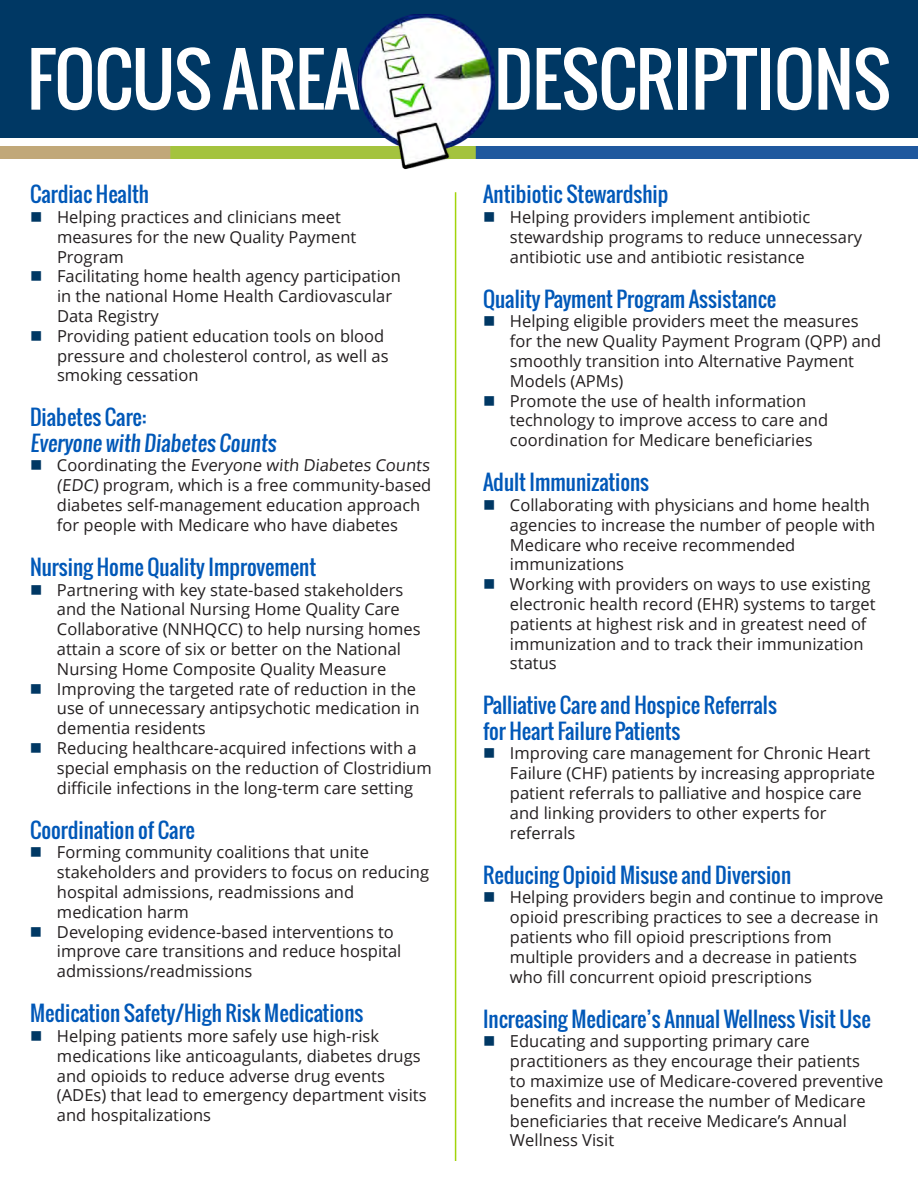
<style>
.page{position:relative;width:918px;height:1188px;background:#fff}
.page>*{position:absolute;margin:0;border:0;box-sizing:border-box;transform-origin:0 0}
.t1{font:70.5px "Oswald";letter-spacing:-.01em;color:#fff}
.t2{font:21px/25.2px "Oswald";color:#0058b8}
.t3{font:16.5px/19.8px "Open Sans";color:#231f20}
.s1{color:#003864}
</style>
<div class="page">
<div style="left:0;top:0;width:918px;height:138px;background:#003864"></div>
<img style="left:0;top:146px;width:918px;height:13px">
<img style="left:354px;top:15px;width:140px;height:155px">
<hr style="left:455px;top:192px;width:1px;height:969px;background:#a2d40a">
<h1 class="t1" style="left:27px;top:26px;width:334px">FOCUS AREA</h1>
<h1 class="t1" style="left:494px;top:26px;width:398px">DESCRIPTIONS</h1>
<p class="t2" style="left:30px;top:181px;width:121px">Cardiac Health</p>
<p class="t3" style="left:57px;top:207px;width:301px;text-indent:-27px"><span class="s1">■</span> Helping practices and clinicians meet measures for the new Quality Payment<br>Program</p>
<p class="t3" style="left:57px;top:266px;width:345px;text-indent:-27px"><span class="s1">■</span> Facilitating home health agency participation in the national Home Health Cardiovascular<br>Data Registry</p>
<p class="t3" style="left:57px;top:325px;width:333px;text-indent:-27px"><span class="s1">■</span> Providing patient education tools on blood pressure and cholesterol control, as well as smoking cessation</p>
<p class="t2" style="left:30px;top:405px;width:251px">Diabetes Care:<br>Everyone with Diabetes Counts</p>
<p class="t3" style="left:57px;top:455px;width:376px;text-indent:-27px"><span class="s1">■</span> Coordinating the Everyone with Diabetes Counts (EDC) program, which is a free community-based diabetes self-management education approach for people with Medicare who have diabetes</p>
<p class="t2" style="left:30px;top:554px;width:288px">Nursing Home Quality Improvement</p>
<p class="t3" style="left:57px;top:579px;width:365px;text-indent:-27px"><span class="s1">■</span> Partnering with key state-based stakeholders and the National Nursing Home Quality Care Collaborative (NNHQCC) to help nursing homes attain a score of six or better on the National Nursing Home Composite Quality Measure</p>
<p class="t3" style="left:57px;top:678px;width:364px;text-indent:-27px"><span class="s1">■</span> Improving the targeted rate of reduction in the use of unnecessary antipsychotic medication in dementia residents</p>
<p class="t3" style="left:57px;top:738px;width:376px;text-indent:-27px"><span class="s1">■</span> Reducing healthcare-acquired infections with a special emphasis on the reduction of Clostridium difficile infections in the long-term care setting</p>
<p class="t2" style="left:30px;top:817px;width:166px">Coordination of Care</p>
<p class="t3" style="left:57px;top:842px;width:374px;text-indent:-27px"><span class="s1">■</span> Forming community coalitions that unite stakeholders and providers to focus on reducing hospital admissions, readmissions and medication harm</p>
<p class="t3" style="left:57px;top:921px;width:346px;text-indent:-27px"><span class="s1">■</span> Developing evidence-based interventions to improve care transitions and reduce hospital admissions/readmissions</p>
<p class="t2" style="left:30px;top:1000px;width:335px">Medication Safety/High Risk Medications</p>
<p class="t3" style="left:57px;top:1026px;width:371px;text-indent:-27px"><span class="s1">■</span> Helping patients more safely use high-risk medications like anticoagulants, diabetes drugs and opioids to reduce adverse drug events (ADEs) that lead to emergency department visits and hospitalizations</p>
<p class="t2" style="left:483px;top:181px;width:187px">Antibiotic Stewardship</p>
<p class="t3" style="left:510px;top:207px;width:354px;text-indent:-27px"><span class="s1">■</span> Helping providers implement antibiotic stewardship programs to reduce unnecessary antibiotic use and antibiotic resistance</p>
<p class="t2" style="left:483px;top:286px;width:295px">Quality Payment Program Assistance</p>
<p class="t3" style="left:510px;top:311px;width:373px;text-indent:-27px"><span class="s1">■</span> Helping eligible providers meet the measures for the new Quality Payment Program (QPP) and smoothly transition into Alternative Payment Models (APMs)</p>
<p class="t3" style="left:510px;top:390px;width:320px;text-indent:-27px"><span class="s1">■</span> Promote the use of health information technology to improve access to care and coordination for Medicare beneficiaries</p>
<p class="t2" style="left:483px;top:469px;width:168px">Adult Immunizations</p>
<p class="t3" style="left:510px;top:495px;width:367px;text-indent:-27px"><span class="s1">■</span> Collaborating with physicians and home health agencies to increase the number of people with Medicare who receive recommended immunizations</p>
<p class="t3" style="left:510px;top:574px;width:367px;text-indent:-27px"><span class="s1">■</span> Working with providers on ways to use existing electronic health record (EHR) systems to target patients at highest risk and in greatest need of immunization and to track their immunization status</p>
<p class="t2" style="left:483px;top:693px;width:295px">Palliative Care and Hospice Referrals for Heart Failure Patients</p>
<p class="t3" style="left:510px;top:743px;width:367px;text-indent:-27px"><span class="s1">■</span> Improving care management for Chronic Heart Failure (CHF) patients by increasing appropriate patient referrals to palliative and hospice care and linking providers to other experts for referrals</p>
<p class="t2" style="left:483px;top:862px;width:310px">Reducing Opioid Misuse and Diversion</p>
<p class="t3" style="left:510px;top:887px;width:375px;text-indent:-27px"><span class="s1">■</span> Helping providers begin and continue to improve opioid prescribing practices to see a decrease in patients who fill opioid prescriptions from multiple providers and a decrease in patients who fill concurrent opioid prescriptions</p>
<p class="t2" style="left:483px;top:1006px;width:389px">Increasing Medicare’s Annual Wellness Visit Use</p>
<p class="t3" style="left:510px;top:1031px;width:375px;text-indent:-27px"><span class="s1">■</span> Educating and supporting primary care practitioners as they encourage their patients<br>to maximize use of Medicare-covered preventive benefits and increase the number of Medicare beneficiaries that receive Medicare’s Annual Wellness Visit</p>
</div>
